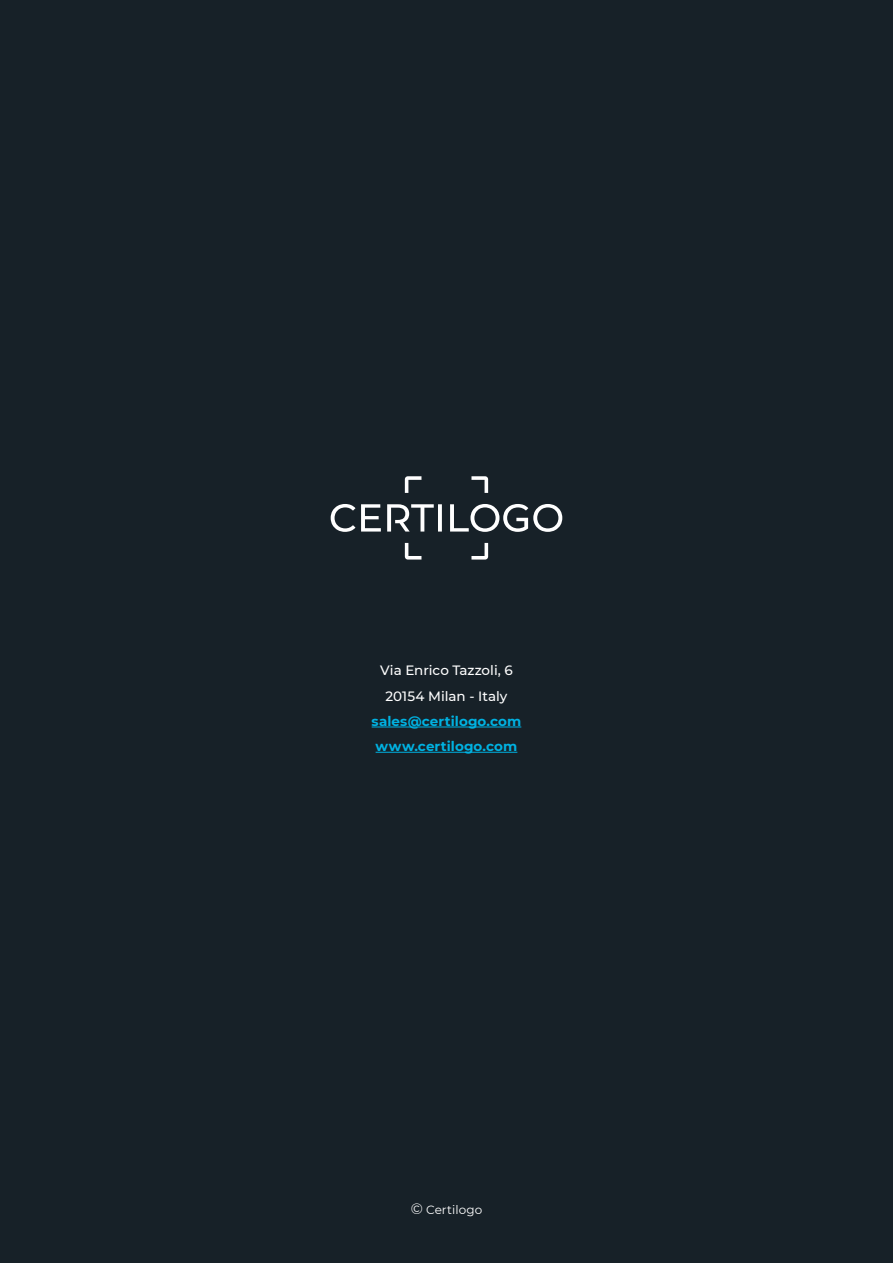
<style>
.page{position:relative;width:893px;height:1263px;background:#172128}
.page>*{position:absolute;margin:0;border:0;box-sizing:border-box;transform-origin:0 0}
.Glossario{font:700 13.5px "Montserrat";letter-spacing:.005em;color:#00b2e2}
.Glossario-2{font:500 13.5px "Montserrat";color:#fff}
.sommario_corpo{font:12px "Montserrat";letter-spacing:.005em;color:#fff}
.s1{font-size:15px}
</style>
<div class="page">
<hr style="left:372px;top:727px;width:149px;height:1px;background:#00b2e2">
<hr style="left:376px;top:752px;width:141px;height:1px;background:#00b2e2">
<svg style="left:331px;top:476px;width:231px;height:83px"></svg>
<p class="Glossario-2" style="left:380px;top:661px;width:134px">Via Enrico Tazzoli, 6</p>
<p class="Glossario-2" style="left:385px;top:686px;width:124px">20154 Milan - Italy</p>
<p class="Glossario" style="left:372px;top:711px;width:151px">sales@certilogo.com</p>
<p class="Glossario" style="left:376px;top:737px;width:143px">www.certilogo.com</p>
<p class="sommario_corpo" style="left:411px;top:1201px;width:73px"><span class="s1">©</span> Certilogo</p>
</div>
